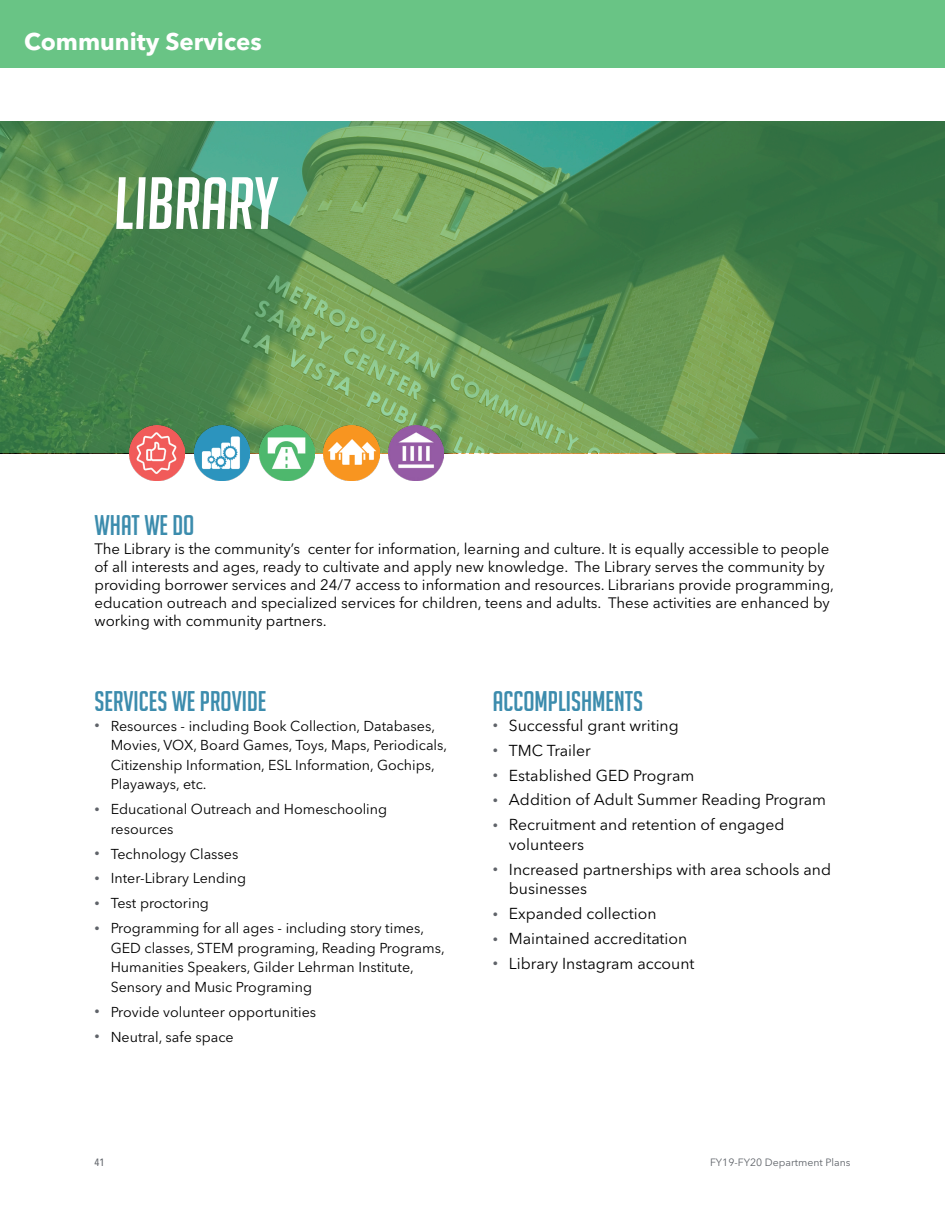
<style>
.page{position:relative;width:945px;height:1215px;background:#fff}
.page>*{position:absolute;margin:0;border:0;box-sizing:border-box;transform-origin:0 0}
.Budget_Title_Left{font:italic 72px "Big Noodle Titling";color:#fff}
.Head{font:27.75px "Big Noodle Titling";color:#3c8cad}
.t1{font:700 24px "Avenir Next LT Pro";color:#fff}
.t2{font:15.75px/19.5px "Avenir Next LT Pro";color:#000}
.Copy{font:15px/18px "Avenir Next LT Pro";color:#000}
.t3{font:14.25px/19.5px "Avenir Next LT Pro";color:#000}
.t4{font:10.5px "Avenir Next LT Pro";color:#5f6369}
.t5{font:500 condensed 10.5px "Avenir Next LT Pro";color:#5f6369}
.s1{font-family:"Avenir LT Std";font-size:10.5px;color:#5f6369}
</style>
<div class="page">
<div style="left:0;top:0;width:945px;height:68px;background:#69c485"></div>
<svg style="left:0;top:122px;width:945px;height:331px;background:#538c53"></svg>
<img style="left:194px;top:426px;width:56px;height:55px">
<img style="left:130px;top:426px;width:55px;height:55px">
<img style="left:259px;top:426px;width:55px;height:55px">
<img style="left:324px;top:426px;width:55px;height:55px">
<img style="left:389px;top:426px;width:55px;height:55px">
<h3 class="t1" style="left:24px;top:26px;width:239px">Community Services</h3>
<p class="Budget_Title_Left" style="left:114px;top:165px;width:165px">LIBRARY</p>
<p class="Head" style="left:94px;top:510px;width:101px">WHAT WE DO</p>
<p class="Copy" style="left:94px;top:539px;width:741px">The Library is the community’s center for information, learning and culture. It is equally accessible to people of all interests and ages, ready to cultivate and apply new knowledge. The Library serves the community by providing borrower services and 24/7 access to information and resources. Librarians provide programming, education outreach and specialized services for children, teens and adults. These activities are enhanced by working with community partners.</p>
<p class="Head" style="left:94px;top:686px;width:173px">SERVICES WE PROVIDE</p>
<p class="t3" style="left:111px;top:716px;width:338px;text-indent:-16px"><span class="s1">•</span> Resources - including Book Collection, Databases, Movies, VOX, Board Games, Toys, Maps, Periodicals, Citizenship Information, ESL Information, Gochips, Playaways, etc.</p>
<p class="t3" style="left:111px;top:799px;width:278px;text-indent:-16px"><span class="s1">•</span> Educational Outreach and Homeschooling resources</p>
<p class="t3" style="left:94px;top:844px;width:145px"><span class="s1">•</span> Technology Classes</p>
<p class="t3" style="left:94px;top:869px;width:153px"><span class="s1">•</span> Inter-Library Lending</p>
<p class="t3" style="left:94px;top:894px;width:116px"><span class="s1">•</span> Test proctoring</p>
<p class="t3" style="left:111px;top:919px;width:336px;text-indent:-16px"><span class="s1">•</span> Programming for all ages - including story times, GED classes, STEM programing, Reading Programs, Humanities Speakers, Gilder Lehrman Institute, Sensory and Music Programing</p>
<p class="t3" style="left:94px;top:1002px;width:223px"><span class="s1">•</span> Provide volunteer opportunities</p>
<p class="t3" style="left:94px;top:1027px;width:141px"><span class="s1">•</span> Neutral, safe space</p>
<p class="Head" style="left:493px;top:686px;width:152px">ACCOMPLISHMENTS</p>
<p class="t2" style="left:493px;top:715px;width:188px"><span class="s1">•</span> Successful grant writing</p>
<p class="t2" style="left:493px;top:740px;width:100px"><span class="s1">•</span> TMC Trailer</p>
<p class="t2" style="left:493px;top:765px;width:203px"><span class="s1">•</span> Established GED Program</p>
<p class="t2" style="left:493px;top:790px;width:335px"><span class="s1">•</span> Addition of Adult Summer Reading Program</p>
<p class="t2" style="left:509px;top:815px;width:277px;text-indent:-16px"><span class="s1">•</span> Recruitment and retention of engaged volunteers</p>
<p class="t2" style="left:509px;top:859px;width:324px;text-indent:-16px"><span class="s1">•</span> Increased partnerships with area schools and businesses</p>
<p class="t2" style="left:493px;top:904px;width:165px"><span class="s1">•</span> Expanded collection</p>
<p class="t2" style="left:493px;top:929px;width:196px"><span class="s1">•</span> Maintained accreditation</p>
<p class="t2" style="left:493px;top:954px;width:203px"><span class="s1">•</span> Library Instagram account</p>
<p class="t5" style="left:94px;top:1156px;width:12px">41</p>
<p class="t4" style="left:710px;top:1156px;width:142px">FY19-FY20 Department Plans</p>
</div>
